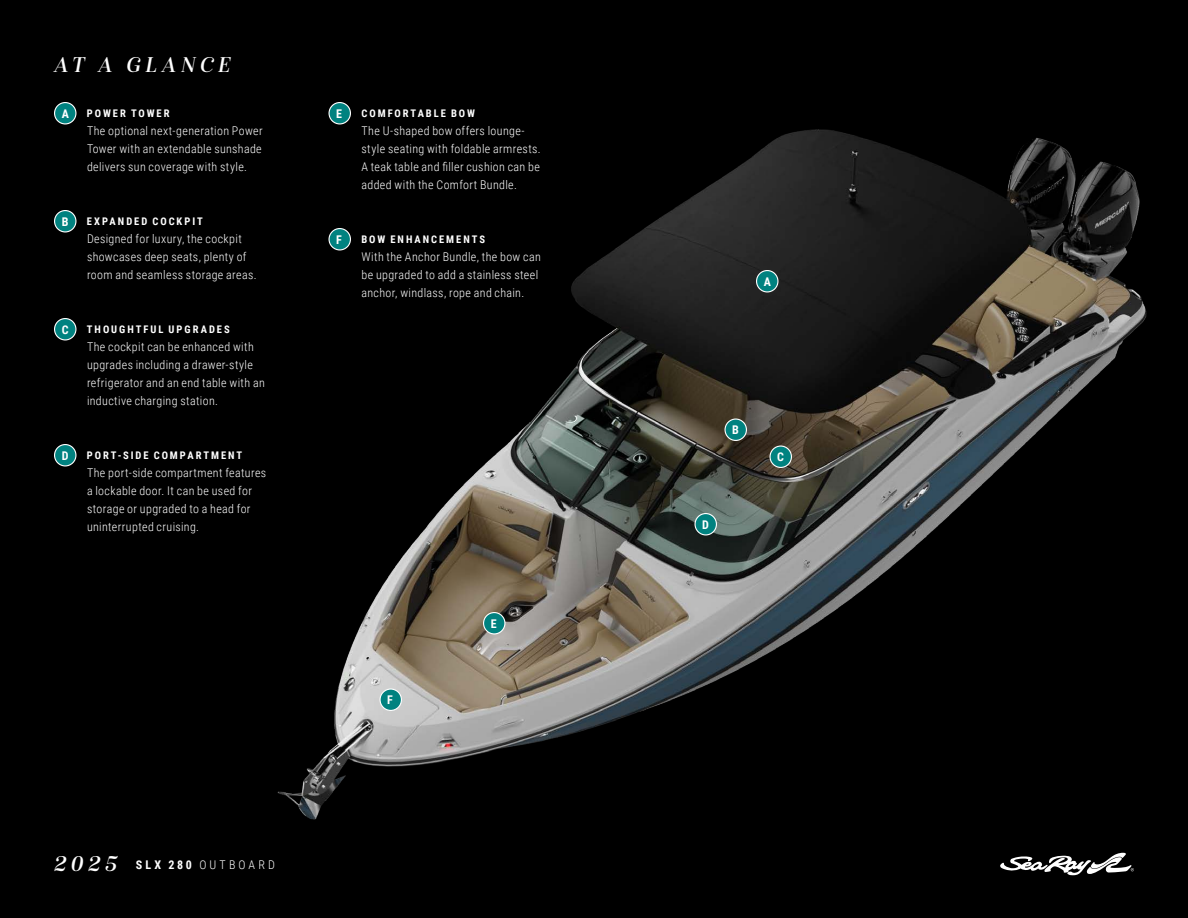
<style>
.page{position:relative;width:1188px;height:918px;background:#000}
.page>*{position:absolute;margin:0;border:0;box-sizing:border-box;transform-origin:0 0}
.Isabel_Italic_15_24_-_H1{font:italic 22.5px "Isabel";letter-spacing:.195em;color:#fff}
.Roboto_Cond_8_12__List{font:300 12px/18px "Roboto Condensed";letter-spacing:.03em;color:#fff}
.Roboto_Cond_8_12__List-2{font:300 12px "Roboto Condensed";letter-spacing:.26em;color:#fff}
.Roboto_Cond_7_12__CAPS_List__-_H3{font:700 12px "Roboto Condensed";color:#fff}
.Roboto_Cond_7_12__CAPS_List__-_H3-2{font:700 10.5px "Roboto Condensed";letter-spacing:.185em;color:#fff}
.s1{font-family:"Isabel";font-weight:400;font-style:italic;font-size:22.5px}
.s2{font-weight:700}
</style>
<div class="page">
<img style="left:277px;top:102px;width:870px;height:774px">
<div style="left:55px;top:319px;width:21px;height:21px;background:#008280;border-radius:50%"></div>
<div style="left:54px;top:318px;width:22px;height:22px;border:1px solid #fff;border-radius:50%"></div>
<div style="left:55px;top:445px;width:21px;height:21px;background:#008280;border-radius:50%"></div>
<div style="left:54px;top:444px;width:22px;height:22px;border:1px solid #fff;border-radius:50%"></div>
<div style="left:329px;top:103px;width:21px;height:21px;background:#008280;border-radius:50%"></div>
<div style="left:328px;top:102px;width:23px;height:22px;border:1px solid #fff;border-radius:50%"></div>
<div style="left:55px;top:211px;width:21px;height:21px;background:#008280;border-radius:50%"></div>
<div style="left:54px;top:210px;width:22px;height:22px;border:1px solid #fff;border-radius:50%"></div>
<div style="left:55px;top:103px;width:21px;height:21px;background:#008280;border-radius:50%"></div>
<div style="left:54px;top:102px;width:22px;height:22px;border:1px solid #fff;border-radius:50%"></div>
<div style="left:770px;top:446px;width:21px;height:21px;background:#008280;border-radius:50%"></div>
<div style="left:770px;top:446px;width:22px;height:22px;border:1px solid #fff;border-radius:50%"></div>
<div style="left:757px;top:271px;width:21px;height:21px;background:#008280;border-radius:50%"></div>
<div style="left:756px;top:270px;width:22px;height:22px;border:1px solid #fff;border-radius:50%"></div>
<div style="left:725px;top:419px;width:21px;height:21px;background:#008280;border-radius:50%"></div>
<div style="left:724px;top:418px;width:23px;height:23px;border:1px solid #fff;border-radius:50%"></div>
<div style="left:695px;top:514px;width:21px;height:21px;background:#008280;border-radius:50%"></div>
<div style="left:694px;top:513px;width:23px;height:23px;border:1px solid #fff;border-radius:50%"></div>
<div style="left:484px;top:613px;width:21px;height:21px;background:#008280;border-radius:50%"></div>
<div style="left:483px;top:612px;width:23px;height:22px;border:1px solid #fff;border-radius:50%"></div>
<div style="left:380px;top:689px;width:21px;height:21px;background:#008280;border-radius:50%"></div>
<div style="left:380px;top:688px;width:22px;height:23px;border:1px solid #fff;border-radius:50%"></div>
<h1 class="Isabel_Italic_15_24_-_H1" style="left:54px;top:51px;width:178px">AT A GLANCE</h1>
<h3 class="Roboto_Cond_7_12__CAPS_List__-_H3" style="left:62px;top:105px;width:9px">A</h3>
<h3 class="Roboto_Cond_7_12__CAPS_List__-_H3-2" style="left:87px;top:106px;width:84px">POWER TOWER</h3>
<p class="Roboto_Cond_8_12__List" style="left:87px;top:121px;width:177px;text-align:justify">The optional next-generation Power Tower with an extendable sunshade delivers sun coverage with style.</p>
<h3 class="Roboto_Cond_7_12__CAPS_List__-_H3" style="left:62px;top:213px;width:8px">B</h3>
<h3 class="Roboto_Cond_7_12__CAPS_List__-_H3-2" style="left:87px;top:214px;width:117px">EXPANDED COCKPIT</h3>
<p class="Roboto_Cond_8_12__List" style="left:87px;top:229px;width:171px">Designed for luxury, the cockpit showcases deep seats, plenty of room and seamless storage areas.</p>
<h3 class="Roboto_Cond_7_12__CAPS_List__-_H3" style="left:62px;top:321px;width:8px">C</h3>
<h3 class="Roboto_Cond_7_12__CAPS_List__-_H3-2" style="left:87px;top:322px;width:144px">THOUGHTFUL UPGRADES</h3>
<p class="Roboto_Cond_8_12__List" style="left:87px;top:337px;width:179px">The cockpit can be enhanced with upgrades including a drawer-style refrigerator and an end table with an inductive charging station.</p>
<h3 class="Roboto_Cond_7_12__CAPS_List__-_H3" style="left:62px;top:447px;width:8px">D</h3>
<h3 class="Roboto_Cond_7_12__CAPS_List__-_H3-2" style="left:87px;top:448px;width:157px">PORT-SIDE COMPARTMENT</h3>
<p class="Roboto_Cond_8_12__List" style="left:87px;top:463px;width:181px">The port-side compartment features a lockable door. It can be used for storage or upgraded to a head for uninterrupted cruising.</p>
<p class="Roboto_Cond_8_12__List-2" style="left:54px;top:856px;width:222px"><span class="s1">2025</span> <span class="s2">SLX 280</span> OUTBOARD</p>
<h3 class="Roboto_Cond_7_12__CAPS_List__-_H3" style="left:336px;top:105px;width:7px">E</h3>
<h3 class="Roboto_Cond_7_12__CAPS_List__-_H3-2" style="left:361px;top:106px;width:115px">COMFORTABLE BOW</h3>
<p class="Roboto_Cond_8_12__List" style="left:362px;top:121px;width:181px">The U-shaped bow offers lounge&shy;style seating with foldable armrests.<br>A teak table and filler cushion can be added with the Comfort Bundle.</p>
<h3 class="Roboto_Cond_7_12__CAPS_List__-_H3" style="left:336px;top:231px;width:7px">F</h3>
<h3 class="Roboto_Cond_7_12__CAPS_List__-_H3-2" style="left:361px;top:232px;width:125px">BOW ENHANCEMENTS</h3>
<p class="Roboto_Cond_8_12__List" style="left:362px;top:247px;width:181px">With the Anchor Bundle, the bow can be upgraded to add a stainless steel anchor, windlass, rope and chain.</p>
<p class="Roboto_Cond_7_12__CAPS_List__-_H3" style="left:387px;top:691px;width:7px">F</p>
<p class="Roboto_Cond_7_12__CAPS_List__-_H3" style="left:491px;top:615px;width:7px">E</p>
<p class="Roboto_Cond_7_12__CAPS_List__-_H3" style="left:764px;top:273px;width:9px">A</p>
<p class="Roboto_Cond_7_12__CAPS_List__-_H3" style="left:732px;top:421px;width:8px">B</p>
<p class="Roboto_Cond_7_12__CAPS_List__-_H3" style="left:702px;top:516px;width:8px">D</p>
<p class="Roboto_Cond_7_12__CAPS_List__-_H3" style="left:777px;top:448px;width:8px">C</p>
</div>
